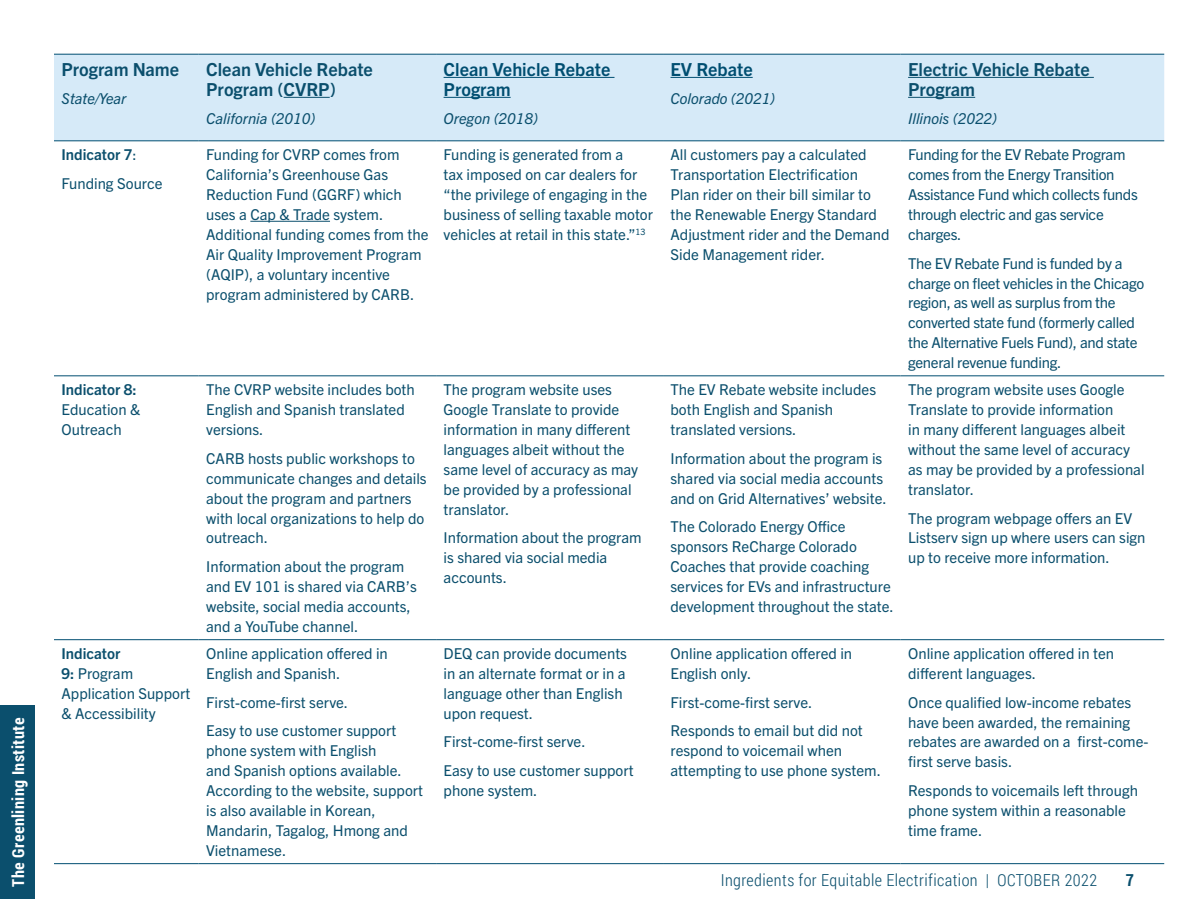
<style>
.page{position:relative;width:1188px;height:918px;background:#fff}
.page>*{position:absolute;margin:0;border:0;box-sizing:border-box;transform-origin:0 0}
.box_body{font:700 18px/20px "Trade Gothic Next LT Pro";color:#0b4f6d}
.box_body-2{font:700 18px/20px "Trade Gothic Next LT Pro";color:#004e71}
.t1{font:300 16.5px "Roboto Condensed";letter-spacing:.025em;color:#0b4f6d}
.t2{font:700 16.5px "Roboto Condensed";letter-spacing:.025em;color:#fff}
.t3{font:700 16.5px "Roboto Condensed";color:#0b4f6d}
.box_body-3{font:15px/20px "Trade Gothic Next LT Pro";color:#0b4f6d}
.box_body-4{font:15px/20px "Trade Gothic Next LT Pro";letter-spacing:-.02em;color:#0b4f6d}
.box_body-5{font:italic 15px "Trade Gothic Next LT Pro";color:#0b4f6d}
.box_body-6{font:700 15px "Trade Gothic Next LT Pro";color:#0b4f6d}
.s1{font-weight:400}
.s2{font-weight:700}
</style>
<div class="page">
<div style="left:0;top:705px;width:34px;height:194px;background:#0b4f6d"></div>
<div style="left:54px;top:55px;width:1110px;height:86px;background:#d6eaf8"></div>
<hr style="left:54px;top:54px;width:145px;height:1px;background:#004e71">
<hr style="left:199px;top:54px;width:237px;height:1px;background:#004e71">
<hr style="left:436px;top:54px;width:227px;height:1px;background:#004e71">
<hr style="left:663px;top:54px;width:238px;height:1px;background:#004e71">
<hr style="left:901px;top:54px;width:263px;height:1px;background:#004e71">
<hr style="left:54px;top:141px;width:145px;height:1px;background:#004e71">
<hr style="left:199px;top:141px;width:237px;height:1px;background:#004e71">
<hr style="left:436px;top:141px;width:227px;height:1px;background:#004e71">
<hr style="left:663px;top:141px;width:238px;height:1px;background:#004e71">
<hr style="left:901px;top:141px;width:263px;height:1px;background:#004e71">
<hr style="left:54px;top:376px;width:145px;height:1px;background:#004e71">
<hr style="left:199px;top:376px;width:237px;height:1px;background:#004e71">
<hr style="left:436px;top:376px;width:227px;height:1px;background:#004e71">
<hr style="left:663px;top:376px;width:238px;height:1px;background:#004e71">
<hr style="left:901px;top:376px;width:263px;height:1px;background:#004e71">
<hr style="left:54px;top:639px;width:145px;height:1px;background:#004e71">
<hr style="left:199px;top:639px;width:237px;height:1px;background:#004e71">
<hr style="left:436px;top:639px;width:227px;height:1px;background:#004e71">
<hr style="left:663px;top:639px;width:238px;height:1px;background:#004e71">
<hr style="left:901px;top:639px;width:263px;height:1px;background:#004e71">
<hr style="left:54px;top:863px;width:145px;height:1px;background:#004e71">
<hr style="left:199px;top:863px;width:237px;height:1px;background:#004e71">
<hr style="left:436px;top:863px;width:227px;height:1px;background:#004e71">
<hr style="left:663px;top:863px;width:238px;height:1px;background:#004e71">
<hr style="left:901px;top:863px;width:263px;height:1px;background:#004e71">
<hr style="left:284px;top:97px;width:46px;height:1px;background:#0b4f6d">
<hr style="left:444px;top:77px;width:171px;height:1px;background:#004e71">
<hr style="left:444px;top:97px;width:67px;height:1px;background:#004e71">
<hr style="left:671px;top:77px;width:82px;height:1px;background:#004e71">
<hr style="left:908px;top:77px;width:186px;height:1px;background:#0b4f6d">
<hr style="left:908px;top:97px;width:67px;height:1px;background:#0b4f6d">
<hr style="left:250px;top:221px;width:80px;height:1px;background:#0b4f6d">
<p class="t2" style="left:7px;top:887px;width:171px;rotate:-90deg">The Greenlining Institute</p>
<p class="box_body" style="left:62px;top:58px;width:119px">Program Name</p>
<p class="box_body-5" style="left:62px;top:89px;width:67px">State/Year</p>
<p class="box_body-6" style="left:62px;top:144px;width:77px">Indicator 7<span class="s1">:</span></p>
<p class="box_body-3" style="left:62px;top:172px;width:103px">Funding Source</p>
<p class="box_body" style="left:206px;top:58px;width:168px">Clean Vehicle Rebate<br>Program (CVRP)</p>
<p class="box_body-5" style="left:206px;top:109px;width:111px">California (2010)</p>
<p class="box_body-2" style="left:444px;top:58px;width:168px">Clean Vehicle Rebate<br>Program</p>
<p class="box_body-5" style="left:444px;top:109px;width:96px">Oregon (2018)</p>
<p class="box_body-2" style="left:671px;top:58px;width:84px">EV Rebate</p>
<p class="box_body-5" style="left:671px;top:89px;width:106px">Colorado (2021)</p>
<p class="box_body" style="left:908px;top:58px;width:183px">Electric Vehicle Rebate<br>Program</p>
<p class="box_body-5" style="left:908px;top:109px;width:90px">Illinois (2022)</p>
<p class="box_body-3" style="left:206px;top:143px;width:224px">Funding for CVRP comes from<br>California’s Greenhouse Gas<br>Reduction Fund (GGRF) which uses a Cap &amp; Trade system.<br>Additional funding comes from the<br>Air Quality Improvement Program (AQIP), a voluntary incentive program administered by CARB.</p>
<p class="box_body-3" style="left:444px;top:143px;width:211px">Funding is generated from a<br>tax imposed on car dealers for “the privilege of engaging in the business of selling taxable motor vehicles at retail in this state.”<sup>13</sup></p>
<p class="box_body-3" style="left:671px;top:143px;width:220px">All customers pay a calculated<br>Transportation Electrification<br>Plan rider on their bill similar to the Renewable Energy Standard<br>Adjustment rider and the Demand<br>Side Management rider.</p>
<p class="box_body-4" style="left:908px;top:143px;width:231px">Funding for the EV Rebate Program comes from the Energy Transition<br>Assistance Fund which collects funds through electric and gas service charges.</p>
<p class="box_body-4" style="left:908px;top:252px;width:238px">The EV Rebate Fund is funded by a charge on fleet vehicles in the Chicago region, as well as surplus from the converted state fund (formerly called the Alternative Fuels Fund), and state general revenue funding.</p>
<p class="box_body-3" style="left:62px;top:378px;width:80px"><span class="s2">Indicator 8:<br></span>Education &amp;<br>Outreach</p>
<p class="box_body-3" style="left:206px;top:378px;width:210px">The CVRP website includes both<br>English and Spanish translated versions.</p>
<p class="box_body-3" style="left:206px;top:447px;width:222px">CARB hosts public workshops to communicate changes and details about the program and partners with local organizations to help do outreach.</p>
<p class="box_body-3" style="left:206px;top:556px;width:212px">Information about the program and EV 101 is shared via CARB’s website, social media accounts, and a YouTube channel.</p>
<p class="box_body-3" style="left:62px;top:642px;width:130px"><span class="s2">Indicator<br>9:</span> Program<br>Application Support &amp; Accessibility</p>
<p class="box_body-3" style="left:206px;top:642px;width:183px">Online application offered in<br>English and Spanish.</p>
<p class="box_body-3" style="left:206px;top:691px;width:143px">First-come-first serve.</p>
<p class="box_body-3" style="left:206px;top:720px;width:218px">Easy to use customer support phone system with English<br>and Spanish options available.<br>According to the website, support is also available in Korean,<br>Mandarin, Tagalog, Hmong and<br>Vietnamese.</p>
<p class="box_body-3" style="left:444px;top:378px;width:196px">The program website uses<br>Google Translate to provide information in many different languages albeit without the same level of accuracy as may be provided by a professional translator.</p>
<p class="box_body-3" style="left:444px;top:527px;width:200px">Information about the program is shared via social media accounts.</p>
<p class="box_body-3" style="left:444px;top:642px;width:185px">DEQ can provide documents in an alternate format or in a language other than English upon request.</p>
<p class="box_body-3" style="left:444px;top:731px;width:143px">First-come-first serve.</p>
<p class="box_body-3" style="left:444px;top:760px;width:192px">Easy to use customer support phone system.</p>
<p class="box_body-3" style="left:671px;top:378px;width:207px">The EV Rebate website includes both English and Spanish translated versions.</p>
<p class="box_body-3" style="left:671px;top:447px;width:218px">Information about the program is shared via social media accounts and on Grid Alternatives’ website.</p>
<p class="box_body-3" style="left:671px;top:516px;width:225px">The Colorado Energy Office sponsors ReCharge Colorado<br>Coaches that provide coaching services for EVs and infrastructure development throughout the state.</p>
<p class="box_body-3" style="left:671px;top:642px;width:183px">Online application offered in<br>English only.</p>
<p class="box_body-3" style="left:671px;top:691px;width:143px">First-come-first serve.</p>
<p class="box_body-3" style="left:671px;top:720px;width:212px">Responds to email but did not respond to voicemail when attempting to use phone system.</p>
<p class="box_body-3" style="left:908px;top:378px;width:238px">The program website uses Google<br>Translate to provide information<br>in many different languages albeit without the same level of accuracy as may be provided by a professional translator.</p>
<p class="box_body-3" style="left:908px;top:507px;width:239px">The program webpage offers an EV<br>Listserv sign up where users can sign up to receive more information.</p>
<p class="box_body-3" style="left:908px;top:642px;width:208px">Online application offered in ten different languages.</p>
<p class="box_body-3" style="left:908px;top:691px;width:242px">Once qualified low-income rebates have been awarded, the remaining rebates are awarded on a first-come&shy;first serve basis.</p>
<p class="box_body-3" style="left:908px;top:780px;width:231px">Responds to voicemails left through phone system within a reasonable time frame.</p>
<p class="t1" style="left:721px;top:869px;width:378px">Ingredients for Equitable Electrification | OCTOBER 2022</p>
<p class="t3" style="left:1126px;top:869px;width:10px">7</p>
</div>
